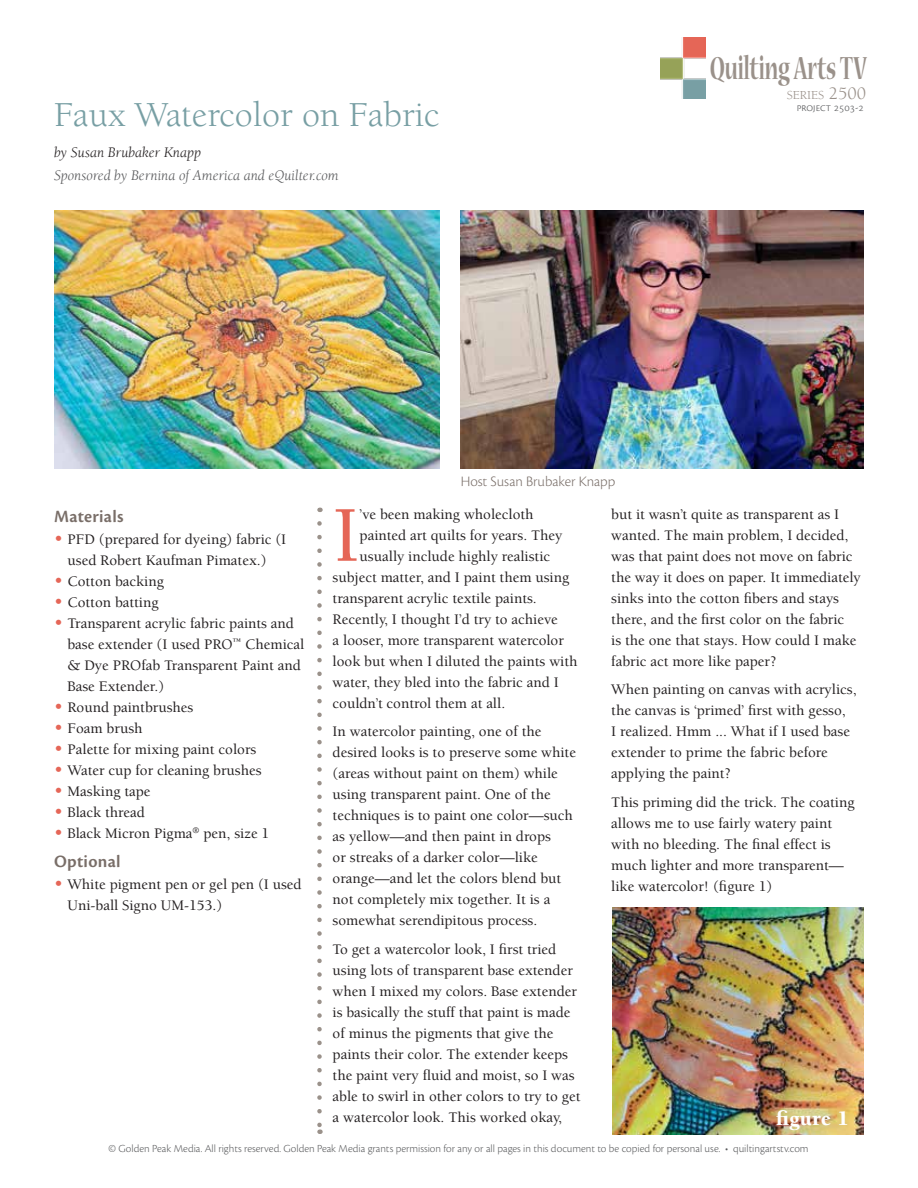
<style>
.page{position:relative;width:918px;height:1188px;background:#fff}
.page>*{position:absolute;margin:0;border:0;box-sizing:border-box;transform-origin:0 0}
.t1{font:500 81.15px "Berkeley";color:#e56657}
.t2{font:36px "Berkeley";color:#789fa4}
.t3{font:700 expanded 35.4px "Nueva Std";color:#9a918a;scale:.5 1}
.t4{font:900 21px "Berkeley";color:#fff}
.t5{font:600 18px "Cronos Pro";letter-spacing:.015em;color:#796e68}
.t6{font:500 15px/21px "Berkeley";color:#231f20}
.t7{font:italic 15px "Berkeley";color:#58595b}
.t8{font:300 15px "Cronos Pro";letter-spacing:-.005em;color:#796e68}
.t9{font:italic 15px "Berkeley";color:#231f20}
.t10{font:12.6px "Berkeley";color:#9a918a}
.t11{font:300 12px "Cronos Pro";color:#58595b}
.t12{font:300 11.25px "Cronos Pro";color:#58595b}
.s1{font-size:18px}
.s2{font-size:18px;color:#e56657}
</style>
<div class="page">
<img style="left:461px;top:211px;width:403px;height:258px">
<svg style="left:317px;top:523px;width:5px;height:611px"></svg>
<img style="left:54px;top:211px;width:386px;height:258px">
<img style="left:612px;top:908px;width:251px;height:226px">
<img style="left:661px;top:38px;width:45px;height:60px">
<h2 class="t2" style="left:54px;top:96px;width:387px">Faux Watercolor on Fabric</h2>
<p class="t9" style="left:54px;top:145px;width:149px">by Susan Brubaker Knapp</p>
<p class="t7" style="left:54px;top:167px;width:286px">Sponsored by Bernina of America and eQuilter.com</p>
<h3 class="t3" style="left:710px;top:51px;width:316px">Quilting Arts TV</h3>
<p class="t11" style="left:797px;top:100px;width:69px">project 2503-2</p>
<p class="t10" style="left:787px;top:88px;width:81px">SERIES <span class="s1">2500</span></p>
<p class="t5" style="left:54px;top:506px;width:71px">Materials</p>
<p class="t6" style="left:54px;top:529px;width:234px;text-align:center"><span class="s2">•</span> PFD (prepared for dyeing) fabric (I used Robert Kaufman Pimatex.)</p>
<p class="t6" style="left:54px;top:571px;width:111px"><span class="s2">•</span> Cotton backing</p>
<p class="t6" style="left:54px;top:592px;width:106px"><span class="s2">•</span> Cotton batting</p>
<p class="t6" style="left:67px;top:613px;width:238px;text-indent:-13px"><span class="s2">•</span> Transparent acrylic fabric paints and base extender (I used PRO<sup>™</sup> Chemical &amp; Dye PROfab Transparent Paint and<br>Base Extender.)</p>
<p class="t6" style="left:54px;top:697px;width:141px"><span class="s2">•</span> Round paintbrushes</p>
<p class="t6" style="left:54px;top:718px;width:90px"><span class="s2">•</span> Foam brush</p>
<p class="t6" style="left:54px;top:739px;width:204px"><span class="s2">•</span> Palette for mixing paint colors</p>
<p class="t6" style="left:54px;top:760px;width:209px"><span class="s2">•</span> Water cup for cleaning brushes</p>
<p class="t6" style="left:54px;top:781px;width:98px"><span class="s2">•</span> Masking tape</p>
<p class="t6" style="left:54px;top:802px;width:92px"><span class="s2">•</span> Black thread</p>
<p class="t6" style="left:54px;top:823px;width:217px"><span class="s2">•</span> Black Micron Pigma<sup>®</sup> pen, size 1</p>
<p class="t5" style="left:54px;top:851px;width:68px">Optional</p>
<p class="t6" style="left:68px;top:874px;width:236px;text-indent:-14px"><span class="s2">•</span> White pigment pen or gel pen (I used<br>Uni-ball Signo UM-153.)</p>
<p class="t8" style="left:461px;top:473px;width:156px">Host Susan Brubaker Knapp</p>
<p class="t6" style="left:611px;top:504px;width:251px">but it wasn’t quite as transparent as I wanted. The main problem, I decided, was that paint does not move on fabric the way it does on paper. It immediately sinks into the cotton fibers and stays there, and the first color on the fabric<br>is the one that stays. How could I make fabric act more like paper?</p>
<p class="t6" style="left:611px;top:679px;width:247px">When painting on canvas with acrylics, the canvas is ‘primed’ first with gesso,<br>I realized. Hmm ... What if I used base extender to prime the fabric before applying the paint?</p>
<p class="t6" style="left:611px;top:792px;width:245px">This priming did the trick. The coating allows me to use fairly watery paint with no bleeding. The final effect is much lighter and more transparent— like watercolor! (figure 1)</p>
<h1 class="t1" style="left:333px;top:492px;width:29px">I</h1>
<p class="t6" style="left:360px;top:504px;width:175px">’ve been making wholecloth</p>
<p class="t6" style="left:360px;top:525px;width:204px">painted art quilts for years. They</p>
<p class="t6" style="left:360px;top:546px;width:192px">usually include highly realistic</p>
<p class="t6" style="left:333px;top:567px;width:238px">subject matter, and I paint them using</p>
<p class="t6" style="left:333px;top:588px;width:206px">transparent acrylic textile paints.</p>
<p class="t6" style="left:333px;top:609px;width:227px">Recently, I thought I’d try to achieve</p>
<p class="t6" style="left:333px;top:630px;width:233px">a looser, more transparent watercolor</p>
<p class="t6" style="left:333px;top:651px;width:246px">look but when I diluted the paints with</p>
<p class="t6" style="left:333px;top:672px;width:228px">water, they bled into the fabric and I</p>
<p class="t6" style="left:333px;top:693px;width:174px">couldn’t control them at all.</p>
<p class="t6" style="left:333px;top:721px;width:245px">In watercolor painting, one of the desired looks is to preserve some white (areas without paint on them) while using transparent paint. One of the techniques is to paint one color—such as yellow—and then paint in drops<br>or streaks of a darker color—like orange—and let the colors blend but not completely mix together. It is a somewhat serendipitous process.</p>
<p class="t6" style="left:333px;top:939px;width:249px">To get a watercolor look, I first tried using lots of transparent base extender when I mixed my colors. Base extender is basically the stuff that paint is made of minus the pigments that give the paints their color. The extender keeps the paint very fluid and moist, so I was able to swirl in other colors to try to get a watercolor look. This worked okay,</p>
<h3 class="t4" style="left:776px;top:1107px;width:75px">figure 1</h3>
<p class="t12" style="left:109px;top:1142px;width:702px">© Golden Peak Media. All rights reserved. Golden Peak Media grants permission for any or all pages in this document to be copied for personal use. • quiltingartstv.com</p>
</div>
